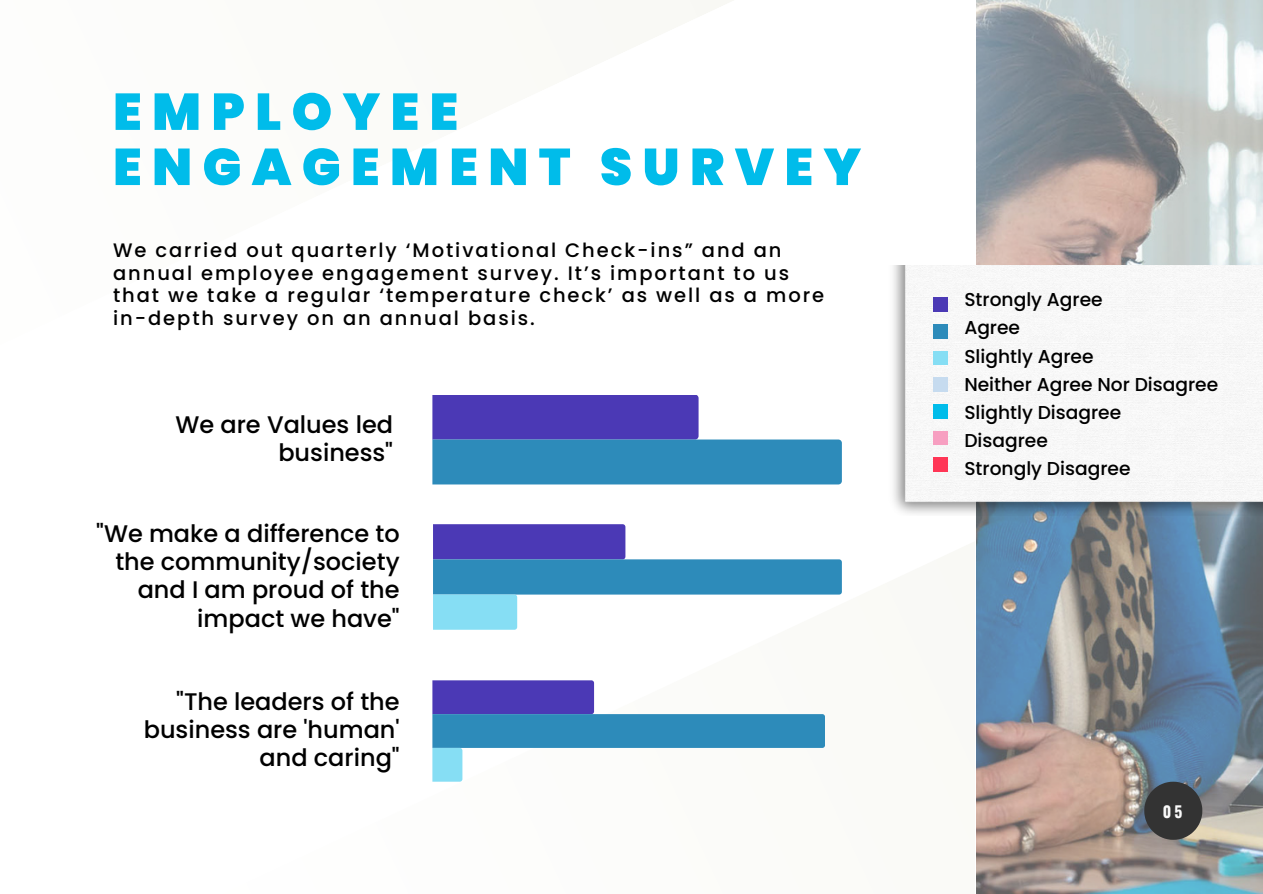
<style>
.page{position:relative;width:1263px;height:894px;background:#fff}
.page>*{position:absolute;margin:0;border:0;box-sizing:border-box;transform-origin:0 0}
.t1{font:900 51.6px/55.1px "Poppins";letter-spacing:.2em;color:#00bcea}
.t2{font:500 24px/28px "Poppins";color:#000;text-align:right}
.t3{font:500 19.5px/22.5px "Poppins";letter-spacing:.1em;color:#000}
.t4{font:500 18.6px "Poppins";color:#000}
.t5{font:700 15.6px "Oswald";color:#fafafa}
</style>
<div class="page">
<svg style="left:432px;top:395px;width:409px;height:387px"></svg>
<svg style="left:695px;top:395px;width:4px;height:44px"></svg>
<svg style="left:838px;top:439px;width:4px;height:45px"></svg>
<svg style="left:623px;top:524px;width:2px;height:35px"></svg>
<svg style="left:839px;top:559px;width:3px;height:35px"></svg>
<svg style="left:514px;top:594px;width:3px;height:35px"></svg>
<svg style="left:591px;top:680px;width:3px;height:34px"></svg>
<svg style="left:822px;top:714px;width:3px;height:33px"></svg>
<svg style="left:460px;top:747px;width:2px;height:34px"></svg>
<img style="left:976px;top:0;width:286px;height:893px">
<svg style="left:1144px;top:781px;width:58px;height:58px;background:#444647"></svg>
<img style="left:893px;top:265px;width:369px;height:250px">
<div style="left:933px;top:297px;width:15px;height:14px;background:#4b39b5"></div>
<div style="left:933px;top:324px;width:15px;height:14px;background:#2d8bba"></div>
<div style="left:933px;top:351px;width:15px;height:14px;background:#86def4"></div>
<div style="left:933px;top:377px;width:15px;height:14px;background:#c6dbef"></div>
<div style="left:933px;top:404px;width:15px;height:14px;background:#00bcea"></div>
<div style="left:933px;top:430px;width:15px;height:14px;background:#f79fc1"></div>
<div style="left:933px;top:457px;width:15px;height:14px;background:#ff3656"></div>
<p class="t1" style="left:113px;top:84px;width:750px">EMPLOYEE<br>ENGAGEMENT SURVEY</p>
<p class="t3" style="left:113px;top:239px;width:713px">We carried out quarterly ‘Motivational Check-ins” and an annual employee engagement survey. It’s important to us that we take a regular ‘temperature check’ as well as a more in-depth survey on an annual basis.</p>
<p class="t2" style="left:175px;top:410px;width:219px">We are Values led business"</p>
<p class="t2" style="left:96px;top:519px;width:305px">"We make a difference to the community/society and I am proud of the impact we have"</p>
<p class="t2" style="left:144px;top:687px;width:257px">"The leaders of the business are 'human' and caring"</p>
<p class="t4" style="left:964px;top:287px;width:140px">Strongly Agree</p>
<p class="t4" style="left:964px;top:315px;width:57px">Agree</p>
<p class="t4" style="left:964px;top:343px;width:131px">Slightly Agree</p>
<p class="t4" style="left:964px;top:371px;width:255px">Neither Agree Nor Disagree</p>
<p class="t4" style="left:964px;top:399px;width:158px">Slightly Disagree</p>
<p class="t4" style="left:964px;top:427px;width:85px">Disagree</p>
<p class="t4" style="left:964px;top:455px;width:168px">Strongly Disagree</p>
<p class="t5" style="left:1163px;top:799px;width:21px">05</p>
</div>
